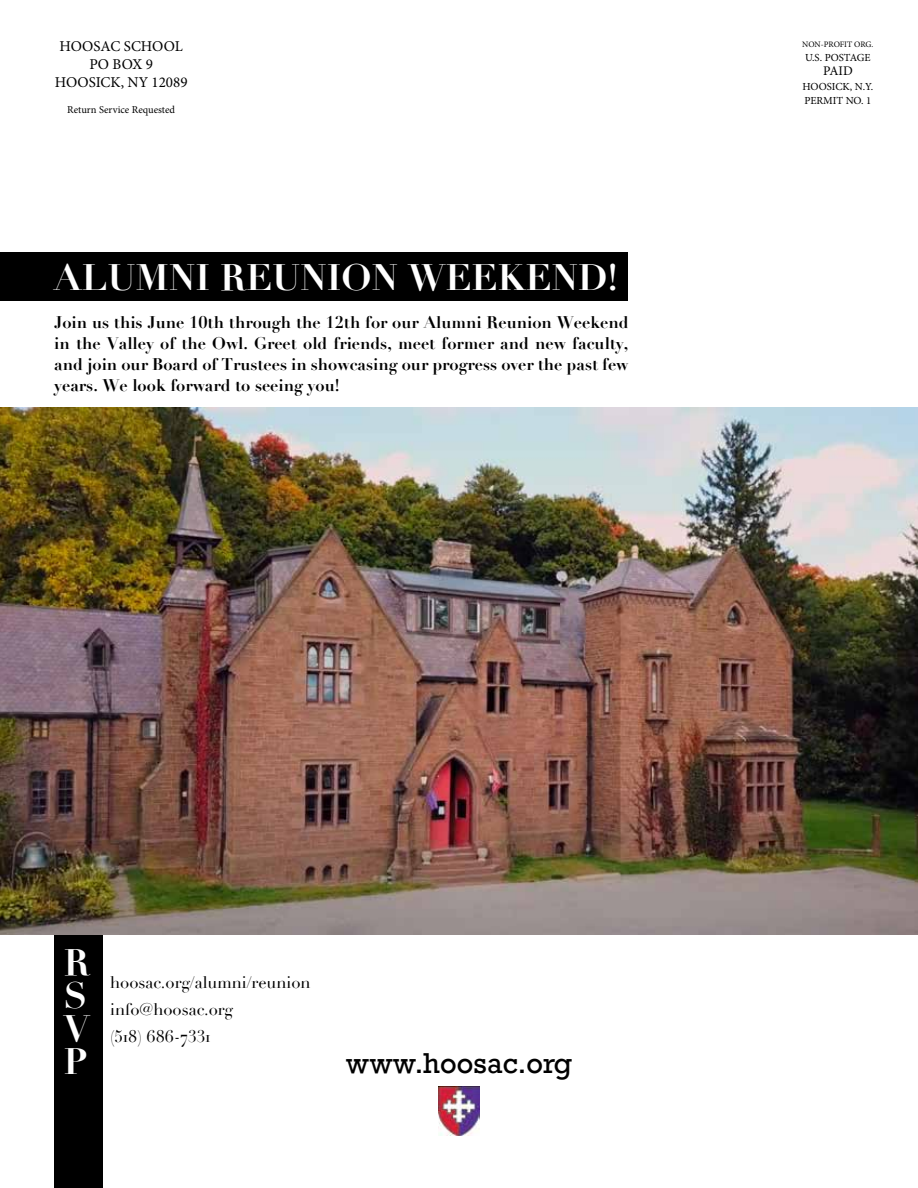
<style>
.page{position:relative;width:918px;height:1188px;background:#fff}
.page>*{position:absolute;margin:0;border:0;box-sizing:border-box;transform-origin:0 0}
.t1{font:700 36px/33px "Didot";color:#fff;text-align:justify}
.t2{font:27px "Rockwell";color:#000}
.t3{font:700 16.5px/21px "Didot";color:#000;text-align:justify}
.t4{font:16.5px/27px "Didot";color:#000}
.t5{font:15px/18px "Minion Pro";color:#000;text-align:center}
.t6{font:13.2px "Minion Pro";color:#000}
.t7{font:10.8px/14.4px "Minion Pro";color:#000}
.t8{font:10.5px "Minion Pro";color:#000}
.t9{font:8.4px "Minion Pro";letter-spacing:-.01em;color:#000}
</style>
<div class="page">
<div style="left:54px;top:921px;width:49px;height:267px;background:#000"></div>
<img style="left:438px;top:1087px;width:42px;height:48px">
<img style="left:0;top:408px;width:918px;height:526px">
<div style="left:0;top:252px;width:628px;height:49px;background:#000"></div>
<p class="t5" style="left:55px;top:38px;width:134px">HOOSAC SCHOOL<br>PO BOX 9<br>HOOSICK, NY 12089</p>
<p class="t8" style="left:67px;top:102px;width:109px">Return Service Requested</p>
<h1 class="t1" style="left:54px;top:261px;width:565px">ALUMNI REUNION WEEKEND!</h1>
<p class="t3" style="left:54px;top:311px;width:576px">Join us this June 10th through the 12th for our Alumni Reunion Weekend in the Valley of the Owl. Greet old friends, meet former and new faculty, and join our Board of Trustees in showcasing our progress over the past few years. We look forward to seeing you!</p>
<p class="t9" style="left:802px;top:38px;width:73px">NON-PROFIT ORG.</p>
<p class="t7" style="left:805px;top:50px;width:67px">U.S. POSTAGE</p>
<p class="t6" style="left:823px;top:62px;width:31px">PAID</p>
<p class="t7" style="left:802px;top:79px;width:72px">HOOSICK, N.Y.<br>PERMIT NO. 1</p>
<h1 class="t1" style="left:64px;top:946px;width:27px">R S V P</h1>
<p class="t4" style="left:110px;top:969px;width:202px">hoosac.org/alumni/reunion info@hoosac.org<br>(518) 686-7331</p>
<h2 class="t2" style="left:346px;top:1047px;width:228px">www.hoosac.org</h2>
</div>
